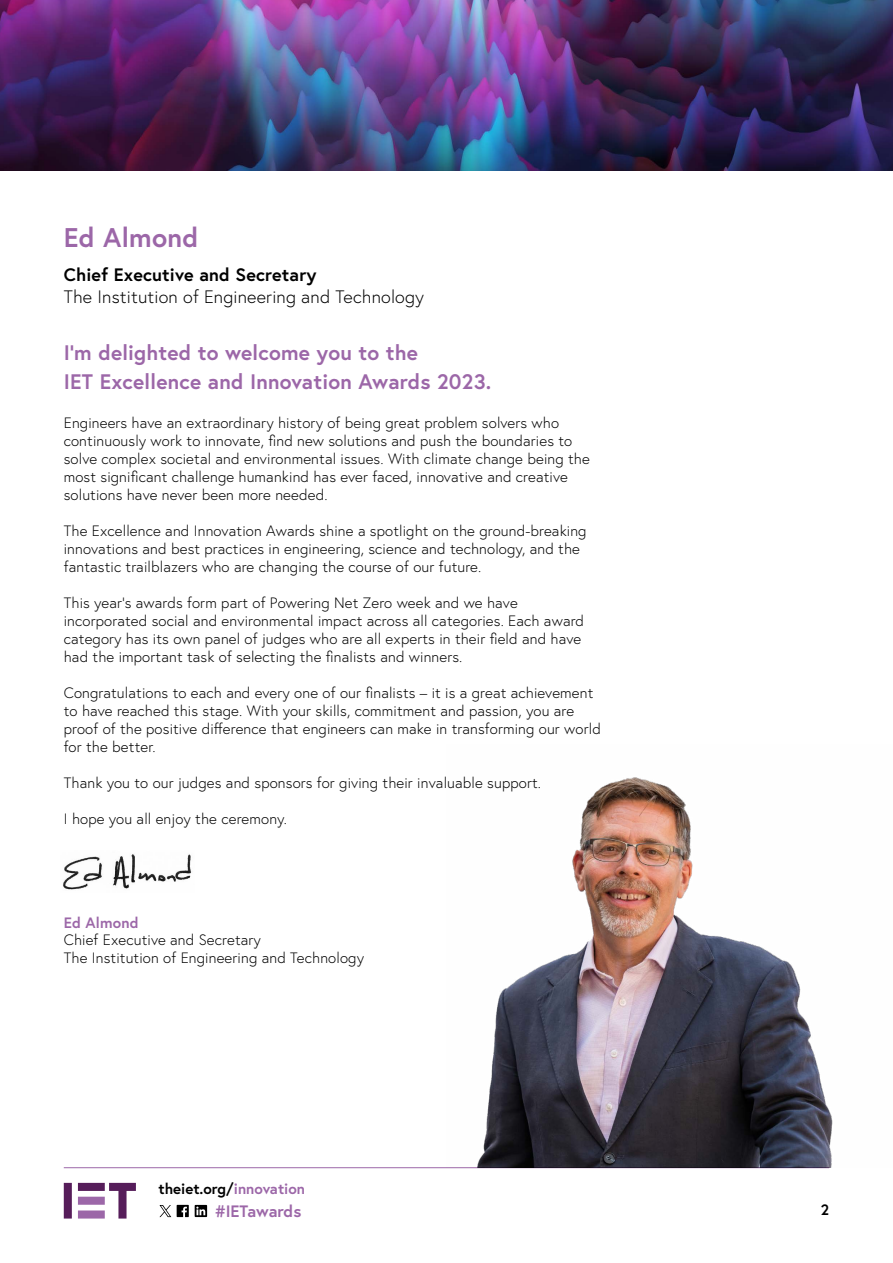
<style>
.page{position:relative;width:893px;height:1263px;background:#fff}
.page>*{position:absolute;margin:0;border:0;box-sizing:border-box;transform-origin:0 0}
.t1{font:700 27px "Europa";letter-spacing:.01em;color:#9c67a8}
.t2{font:700 21px/28.5px "Europa";letter-spacing:.01em;color:#9c67a8}
.t3{font:300 18px "Europa";letter-spacing:.01em;color:#000}
.t4{font:700 18px "Europa";letter-spacing:.01em;color:#000}
.t5{font:700 16.5px "Europa";color:#9c67a8}
.t6{font:300 15px/18px "Europa";letter-spacing:.01em;color:#000}
.t7{font:700 15px "Europa";color:#000}
.t8{font:700 15px "Europa";letter-spacing:.01em;color:#9c67a8}
.s1{color:#9c67a8}
</style>
<div class="page">
<hr style="left:64px;top:1167px;width:765px;height:1px;background:#9c67a8">
<img style="left:0;top:0;width:893px;height:170px">
<img style="left:477px;top:777px;width:356px;height:390px">
<img style="left:63px;top:854px;width:129px;height:36px">
<svg style="left:64px;top:1183px;width:72px;height:35px"></svg>
<svg style="left:195px;top:1205px;width:12px;height:12px"></svg>
<svg style="left:196px;top:1206px;width:9px;height:9px"></svg>
<svg style="left:177px;top:1205px;width:12px;height:12px"></svg>
<svg style="left:159px;top:1205px;width:12px;height:12px"></svg>
<h1 class="t1" style="left:64px;top:219px;width:136px">Ed Almond</h1>
<p class="t4" style="left:64px;top:262px;width:254px">Chief Executive and Secretary</p>
<p class="t3" style="left:64px;top:286px;width:362px">The Institution of Engineering and Technology</p>
<h2 class="t2" style="left:64px;top:338px;width:429px">I’m delighted to welcome you to the<br>IET Excellence and Innovation Awards 2023.</h2>
<p class="t6" style="left:64px;top:413px;width:528px">Engineers have an extraordinary history of being great problem solvers who continuously work to innovate, find new solutions and push the boundaries to solve complex societal and environmental issues. With climate change being the most significant challenge humankind has ever faced, innovative and creative solutions have never been more needed.</p>
<p class="t6" style="left:64px;top:521px;width:524px">The Excellence and Innovation Awards shine a spotlight on the ground-breaking innovations and best practices in engineering, science and technology, and the fantastic trailblazers who are changing the course of our future.</p>
<p class="t6" style="left:64px;top:593px;width:522px">This year’s awards form part of Powering Net Zero week and we have incorporated social and environmental impact across all categories. Each award category has its own panel of judges who are all experts in their field and have had the important task of selecting the finalists and winners.</p>
<p class="t6" style="left:64px;top:683px;width:539px">Congratulations to each and every one of our finalists – it is a great achievement to have reached this stage. With your skills, commitment and passion, you are proof of the positive difference that engineers can make in transforming our world for the better.</p>
<p class="t6" style="left:64px;top:773px;width:479px">Thank you to our judges and sponsors for giving their invaluable support.</p>
<p class="t6" style="left:64px;top:809px;width:225px">I hope you all enjoy the ceremony.</p>
<p class="t8" style="left:64px;top:912px;width:76px">Ed Almond</p>
<p class="t6" style="left:64px;top:931px;width:302px;line-height:17.2px">Chief Executive and Secretary<br>The Institution of Engineering and Technology</p>
<p class="t7" style="left:158px;top:1178px;width:148px">theiet.org/<span class="s1">innovation</span></p>
<p class="t5" style="left:215px;top:1200px;width:88px">#IETawards</p>
<p class="t7" style="left:821px;top:1200px;width:10px">2</p>
</div>
